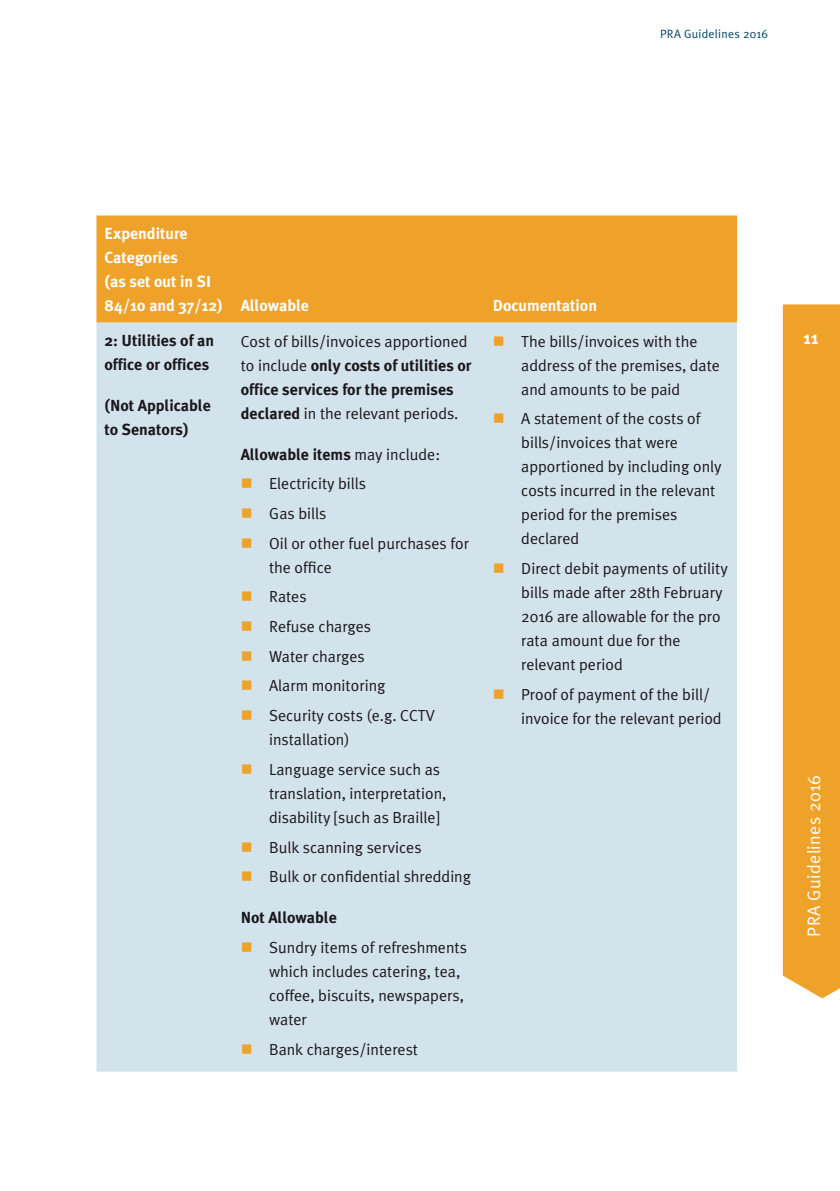
<style>
.page{position:relative;width:840px;height:1191px;background:#fff}
.page>*{position:absolute;margin:0;border:0;box-sizing:border-box;transform-origin:0 0}
.t1{font:18px "Meta Plus Normal";letter-spacing:.02em;color:#fff}
.t2{font:700 18px "Meta Plus";color:#fff}
.t3{font:16px/24px "Meta Plus Normal";color:#1a171c}
.t4{font:700 16px/24px "Meta Plus";color:#1a171c}
.t5{font:700 16px/24px "Meta Plus";color:#fff}
.t6{font:12px "Meta Plus Normal";letter-spacing:.02em;color:#004667}
.s1{font-family:"Meta Plus Normal";font-weight:400}
.s2{font-family:"Meta Plus";font-weight:700}
.s3{color:#efa22a}
</style>
<div class="page">
<div style="left:782px;top:304px;width:57px;height:694px;background:#efa22a"></div>
<div style="left:96px;top:215px;width:640px;height:108px;background:#efa22a"></div>
<div style="left:96px;top:323px;width:640px;height:748px;background:#d3e3eb"></div>
<svg style="left:252px;top:489px;width:16px;height:1px"></svg>
<svg style="left:252px;top:519px;width:16px;height:1px"></svg>
<svg style="left:252px;top:549px;width:16px;height:1px"></svg>
<svg style="left:252px;top:602px;width:16px;height:1px"></svg>
<svg style="left:252px;top:632px;width:16px;height:1px"></svg>
<svg style="left:252px;top:662px;width:16px;height:1px"></svg>
<svg style="left:252px;top:691px;width:16px;height:1px"></svg>
<svg style="left:252px;top:721px;width:16px;height:1px"></svg>
<svg style="left:252px;top:775px;width:16px;height:1px"></svg>
<svg style="left:252px;top:852px;width:16px;height:1px"></svg>
<svg style="left:252px;top:882px;width:16px;height:1px"></svg>
<svg style="left:252px;top:953px;width:16px;height:1px"></svg>
<svg style="left:252px;top:1054px;width:16px;height:1px"></svg>
<svg style="left:504px;top:346px;width:16px;height:1px"></svg>
<svg style="left:504px;top:424px;width:16px;height:1px"></svg>
<svg style="left:504px;top:574px;width:16px;height:1px"></svg>
<svg style="left:504px;top:699px;width:16px;height:1px"></svg>
<p class="t6" style="left:659px;top:27px;width:109px">PRA Guidelines 2016</p>
<p class="t5" style="left:104px;top:222px;width:206px">Expenditure<br>Categories<br>(as set out in SI<br>84/10 and 37/12) Allowable</p>
<p class="t4" style="left:104px;top:329px;width:111px">2: Utilities of an office or offices</p>
<p class="t4" style="left:104px;top:394px;width:108px">(Not Applicable to Senators)</p>
<p class="t3" style="left:240px;top:329px;width:228px">Cost of bills/invoices apportioned</p>
<p class="t4" style="left:240px;top:353px;width:232px"><span class="s1">to include</span> only costs of utilities or office services for the premises</p>
<p class="t3" style="left:240px;top:401px;width:219px"><span class="s2">declared</span> in the relevant periods.</p>
<p class="t4" style="left:240px;top:442px;width:201px">Allowable items <span class="s1">may include:</span></p>
<p class="t3" style="left:240px;top:471px;width:127px"><span class="s3">■</span> Electricity bills</p>
<p class="t3" style="left:240px;top:501px;width:87px"><span class="s3">■</span> Gas bills</p>
<p class="t3" style="left:269px;top:531px;width:201px;text-indent:-28px"><span class="s3">■</span> Oil or other fuel purchases for the office</p>
<p class="t3" style="left:240px;top:584px;width:67px"><span class="s3">■</span> Rates</p>
<p class="t3" style="left:240px;top:614px;width:132px"><span class="s3">■</span> Refuse charges</p>
<p class="t3" style="left:240px;top:644px;width:126px"><span class="s3">■</span> Water charges</p>
<p class="t3" style="left:240px;top:673px;width:146px"><span class="s3">■</span> Alarm monitoring</p>
<p class="t3" style="left:269px;top:703px;width:167px;text-indent:-28px"><span class="s3">■</span> Security costs (e.g. CCTV installation)</p>
<p class="t3" style="left:269px;top:757px;width:179px;text-indent:-28px"><span class="s3">■</span> Language service such as translation, interpretation, disability [such as Braille]</p>
<p class="t3" style="left:240px;top:834px;width:182px"><span class="s3">■</span> Bulk scanning services</p>
<p class="t3" style="left:240px;top:864px;width:232px"><span class="s3">■</span> Bulk or confidential shredding</p>
<p class="t4" style="left:240px;top:905px;width:98px">Not Allowable</p>
<p class="t3" style="left:269px;top:935px;width:199px;text-indent:-28px"><span class="s3">■</span> Sundry items of refreshments which includes catering, tea, coffee, biscuits, newspapers, water</p>
<p class="t3" style="left:240px;top:1036px;width:179px"><span class="s3">■</span> Bank charges/interest</p>
<p class="t5" style="left:492px;top:294px;width:106px">Documentation</p>
<p class="t3" style="left:521px;top:329px;width:200px;text-indent:-28px"><span class="s3">■</span> The bills/invoices with the address of the premises, date and amounts to be paid</p>
<p class="t3" style="left:521px;top:406px;width:202px;text-indent:-28px"><span class="s3">■</span> A statement of the costs of bills/invoices that were apportioned by including only costs incurred in the relevant period for the premises declared</p>
<p class="t3" style="left:521px;top:556px;width:208px;text-indent:-28px"><span class="s3">■</span> Direct debit payments of utility bills made after 28th February<br>2016 are allowable for the pro rata amount due for the relevant period</p>
<p class="t3" style="left:521px;top:682px;width:202px;text-indent:-28px"><span class="s3">■</span> Proof of payment of the bill/ invoice for the relevant period</p>
<p class="t2" style="left:802px;top:327px;width:17px">11</p>
<p class="t1" style="left:803px;top:936px;width:163px;rotate:-90deg">PRA Guidelines 2016</p>
</div>
